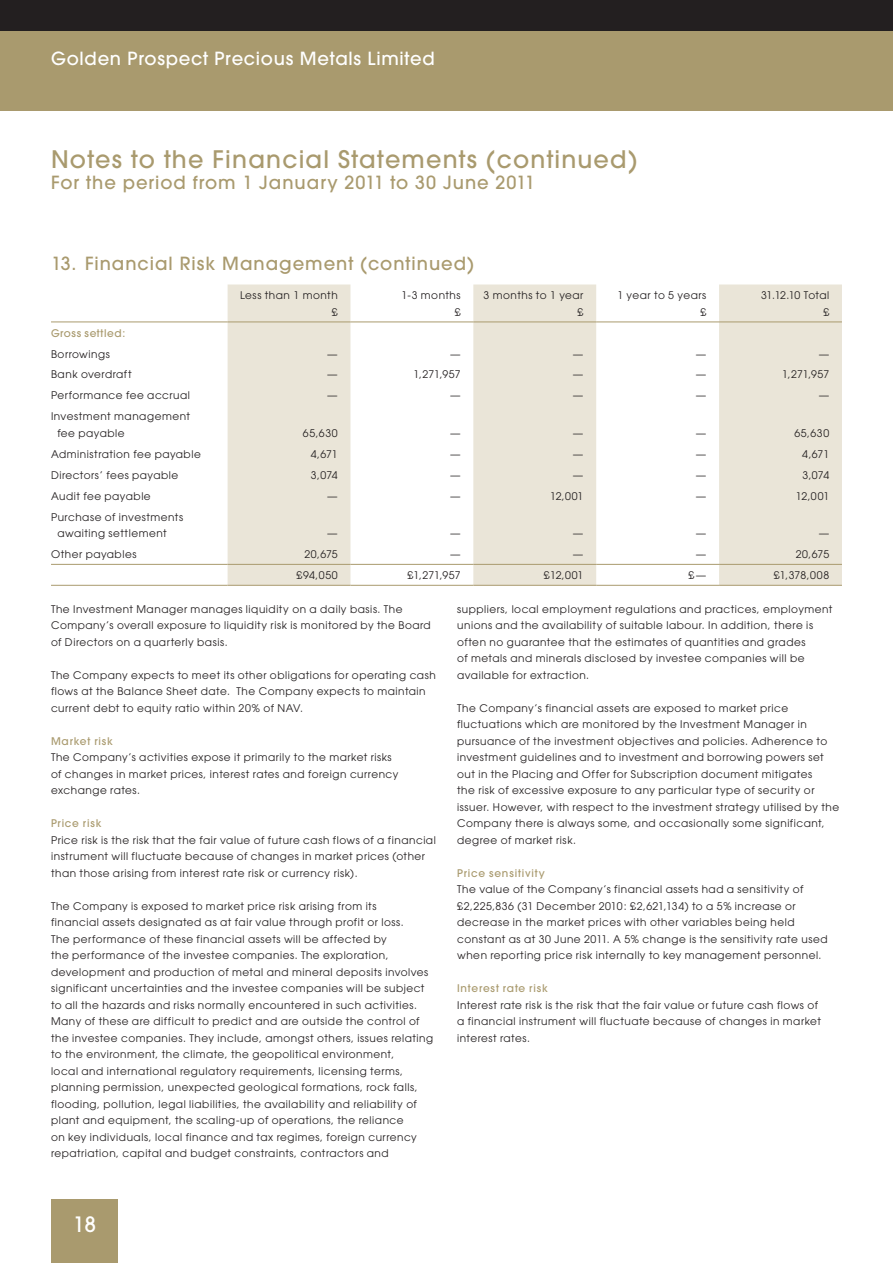
<style>
.page{position:relative;width:893px;height:1263px;background:#fff}
.page>*{position:absolute;margin:0;border:0;box-sizing:border-box;transform-origin:0 0}
.t1{font:500 24px "Avant Garde";letter-spacing:.05em;color:#a99a6e}
.t2{font:500 21px "Avant Garde";color:#fff}
.t3{font:500 18px "Avant Garde";letter-spacing:.055em;color:#a99a6e}
.t4{font:500 18px "Avant Garde";letter-spacing:.04em;color:#fff}
.t5{font:10.5px/16.5px "Avant Garde";letter-spacing:.05em;color:#231f20}
.t6{font:500 10.5px "Avant Garde";letter-spacing:.07em;color:#a99a6e}
.t7{font:10.5px/16.5px "Avant Garde";letter-spacing:.005em;color:#231f20;text-align:right}
.t8{font:500 10.5px "Avant Garde";letter-spacing:.05em;color:#a99a6e}
</style>
<div class="page">
<div style="left:0;top:30px;width:893px;height:81px;background:#a99a6e"></div>
<div style="left:0;top:0;width:893px;height:31px;background:#231f20"></div>
<div style="left:51px;top:1199px;width:67px;height:64px;background:#a99a6e"></div>
<svg style="left:228px;top:284px;width:614px;height:301px;fill:#eae5d8"></svg>
<hr style="left:51px;top:322px;width:177px;height:1px;background:#a99a6e">
<hr style="left:228px;top:322px;width:122px;height:1px;background:#a99a6e">
<hr style="left:350px;top:322px;width:123px;height:1px;background:#a99a6e">
<hr style="left:473px;top:322px;width:123px;height:1px;background:#a99a6e">
<hr style="left:596px;top:322px;width:123px;height:1px;background:#a99a6e">
<hr style="left:719px;top:322px;width:123px;height:1px;background:#a99a6e">
<hr style="left:51px;top:564px;width:177px;height:1px;background:#a99a6e">
<hr style="left:228px;top:564px;width:122px;height:1px;background:#a99a6e">
<hr style="left:350px;top:564px;width:123px;height:1px;background:#a99a6e">
<hr style="left:473px;top:564px;width:123px;height:1px;background:#a99a6e">
<hr style="left:596px;top:564px;width:123px;height:1px;background:#a99a6e">
<hr style="left:719px;top:564px;width:123px;height:1px;background:#a99a6e">
<hr style="left:51px;top:585px;width:177px;height:1px;background:#a99a6e">
<hr style="left:228px;top:585px;width:122px;height:1px;background:#a99a6e">
<hr style="left:350px;top:585px;width:123px;height:1px;background:#a99a6e">
<hr style="left:473px;top:585px;width:123px;height:1px;background:#a99a6e">
<hr style="left:596px;top:585px;width:123px;height:1px;background:#a99a6e">
<hr style="left:719px;top:585px;width:123px;height:1px;background:#a99a6e">
<h3 class="t4" style="left:51px;top:48px;width:385px">Golden Prospect Precious Metals Limited</h3>
<h1 class="t1" style="left:51px;top:144px;width:588px">Notes to the Financial Statements (continued)</h1>
<h3 class="t3" style="left:51px;top:171px;width:485px">For the period from 1 January 2011 to 30 June 2011</h3>
<h3 class="t3" style="left:51px;top:253px;width:425px">13. Financial Risk Management (continued)</h3>
<p class="t5" style="left:240px;top:287px;width:99px;text-align:right">Less than 1 month £</p>
<p class="t5" style="left:402px;top:287px;width:60px;text-align:right">1-3 months £</p>
<p class="t5" style="left:484px;top:287px;width:101px;text-align:right">3 months to 1 year £</p>
<p class="t5" style="left:617px;top:287px;width:90px;text-align:right">1 year to 5 years £</p>
<p class="t7" style="left:761px;top:287px;width:70px">31.12.10 Total £</p>
<p class="t8" style="left:51px;top:326px;width:76px">Gross settled:</p>
<p class="t5" style="left:51px;top:345px;width:60px">Borrowings</p>
<p class="t5" style="left:327px;top:345px;width:12px">—</p>
<p class="t5" style="left:450px;top:345px;width:12px">—</p>
<p class="t5" style="left:573px;top:345px;width:12px">—</p>
<p class="t5" style="left:696px;top:345px;width:12px">—</p>
<p class="t5" style="left:819px;top:345px;width:12px">—</p>
<p class="t5" style="left:51px;top:366px;width:82px">Bank overdraft</p>
<p class="t5" style="left:327px;top:366px;width:12px">—</p>
<p class="t5" style="left:413px;top:366px;width:49px">1,271,957</p>
<p class="t5" style="left:573px;top:366px;width:12px">—</p>
<p class="t5" style="left:696px;top:366px;width:12px">—</p>
<p class="t5" style="left:782px;top:366px;width:49px">1,271,957</p>
<p class="t5" style="left:51px;top:387px;width:140px">Performance fee accrual</p>
<p class="t5" style="left:327px;top:387px;width:12px">—</p>
<p class="t5" style="left:450px;top:387px;width:12px">—</p>
<p class="t5" style="left:573px;top:387px;width:12px">—</p>
<p class="t5" style="left:696px;top:387px;width:12px">—</p>
<p class="t5" style="left:819px;top:387px;width:12px">—</p>
<p class="t5" style="left:57px;top:408px;width:134px;text-indent:-6px">Investment management fee payable</p>
<p class="t5" style="left:303px;top:425px;width:36px">65,630</p>
<p class="t5" style="left:450px;top:425px;width:12px">—</p>
<p class="t5" style="left:573px;top:425px;width:12px">—</p>
<p class="t5" style="left:696px;top:425px;width:12px">—</p>
<p class="t5" style="left:794px;top:425px;width:36px">65,630</p>
<p class="t5" style="left:51px;top:446px;width:151px">Administration fee payable</p>
<p class="t5" style="left:311px;top:446px;width:28px">4,671</p>
<p class="t5" style="left:450px;top:446px;width:12px">—</p>
<p class="t5" style="left:573px;top:446px;width:12px">—</p>
<p class="t5" style="left:696px;top:446px;width:12px">—</p>
<p class="t5" style="left:802px;top:446px;width:28px">4,671</p>
<p class="t5" style="left:51px;top:467px;width:129px">Directors’ fees payable</p>
<p class="t5" style="left:311px;top:467px;width:28px">3,074</p>
<p class="t5" style="left:450px;top:467px;width:12px">—</p>
<p class="t5" style="left:573px;top:467px;width:12px">—</p>
<p class="t5" style="left:696px;top:467px;width:12px">—</p>
<p class="t5" style="left:802px;top:467px;width:28px">3,074</p>
<p class="t5" style="left:51px;top:487px;width:101px">Audit fee payable</p>
<p class="t5" style="left:327px;top:487px;width:12px">—</p>
<p class="t5" style="left:450px;top:487px;width:12px">—</p>
<p class="t5" style="left:550px;top:487px;width:35px">12,001</p>
<p class="t5" style="left:696px;top:487px;width:12px">—</p>
<p class="t5" style="left:796px;top:487px;width:35px">12,001</p>
<p class="t5" style="left:57px;top:508px;width:127px;text-indent:-6px">Purchase of investments awaiting settlement</p>
<p class="t5" style="left:327px;top:525px;width:12px">—</p>
<p class="t5" style="left:450px;top:525px;width:12px">—</p>
<p class="t5" style="left:573px;top:525px;width:12px">—</p>
<p class="t5" style="left:696px;top:525px;width:12px">—</p>
<p class="t5" style="left:819px;top:525px;width:12px">—</p>
<p class="t5" style="left:51px;top:546px;width:87px">Other payables</p>
<p class="t5" style="left:304px;top:546px;width:35px">20,675</p>
<p class="t5" style="left:450px;top:546px;width:12px">—</p>
<p class="t5" style="left:573px;top:546px;width:12px">—</p>
<p class="t5" style="left:696px;top:546px;width:12px">—</p>
<p class="t5" style="left:796px;top:546px;width:35px">20,675</p>
<p class="t5" style="left:296px;top:567px;width:43px">£94,050</p>
<p class="t5" style="left:407px;top:567px;width:55px">£1,271,957</p>
<p class="t5" style="left:544px;top:567px;width:41px">£12,001</p>
<p class="t5" style="left:689px;top:567px;width:19px">£—</p>
<p class="t5" style="left:774px;top:567px;width:57px">£1,378,008</p>
<p class="t5" style="left:51px;top:600px;width:381px">The Investment Manager manages liquidity on a daily basis. The<br>Company’s overall exposure to liquidity risk is monitored by the Board of Directors on a quarterly basis.</p>
<p class="t5" style="left:51px;top:666px;width:386px">The Company expects to meet its other obligations for operating cash flows at the Balance Sheet date. The Company expects to maintain current debt to equity ratio within 20% of NAV.</p>
<p class="t6" style="left:51px;top:734px;width:63px">Market risk</p>
<p class="t5" style="left:51px;top:749px;width:349px">The Company’s activities expose it primarily to the market risks of changes in market prices, interest rates and foreign currency exchange rates.</p>
<p class="t6" style="left:51px;top:817px;width:52px">Price risk</p>
<p class="t5" style="left:51px;top:831px;width:386px">Price risk is the risk that the fair value of future cash flows of a financial instrument will fluctuate because of changes in market prices (other than those arising from interest rate risk or currency risk).</p>
<p class="t5" style="left:51px;top:897px;width:384px">The Company is exposed to market price risk arising from its<br>financial assets designated as at fair value through profit or loss.<br>The performance of these financial assets will be affected by<br>the performance of the investee companies. The exploration, development and production of metal and mineral deposits involves significant uncertainties and the investee companies will be subject to all the hazards and risks normally encountered in such activities.<br>Many of these are difficult to predict and are outside the control of the investee companies. They include, amongst others, issues relating to the environment, the climate, the geopolitical environment,<br>local and international regulatory requirements, licensing terms, planning permission, unexpected geological formations, rock falls, flooding, pollution, legal liabilities, the availability and reliability of plant and equipment, the scaling-up of operations, the reliance<br>on key individuals, local finance and tax regimes, foreign currency repatriation, capital and budget constraints, contractors and</p>
<p class="t5" style="left:457px;top:600px;width:377px">suppliers, local employment regulations and practices, employment unions and the availability of suitable labour. In addition, there is often no guarantee that the estimates of quantities and grades<br>of metals and minerals disclosed by investee companies will be available for extraction.</p>
<p class="t5" style="left:457px;top:699px;width:384px">The Company’s financial assets are exposed to market price fluctuations which are monitored by the Investment Manager in pursuance of the investment objectives and policies. Adherence to investment guidelines and to investment and borrowing powers set out in the Placing and Offer for Subscription document mitigates<br>the risk of excessive exposure to any particular type of security or issuer. However, with respect to the investment strategy utilised by the Company there is always some, and occasionally some significant, degree of market risk.</p>
<p class="t6" style="left:457px;top:866px;width:89px">Price sensitivity</p>
<p class="t5" style="left:457px;top:881px;width:372px">The value of the Company’s financial assets had a sensitivity of £2,225,836 (31 December 2010: £2,621,134) to a 5% increase or decrease in the market prices with other variables being held constant as at 30 June 2011. A 5% change is the sensitivity rate used when reporting price risk internally to key management personnel.</p>
<p class="t6" style="left:457px;top:982px;width:92px">Interest rate risk</p>
<p class="t5" style="left:457px;top:996px;width:365px">Interest rate risk is the risk that the fair value or future cash flows of a financial instrument will fluctuate because of changes in market interest rates.</p>
<h2 class="t2" style="left:73px;top:1211px;width:25px">18</h2>
</div>
